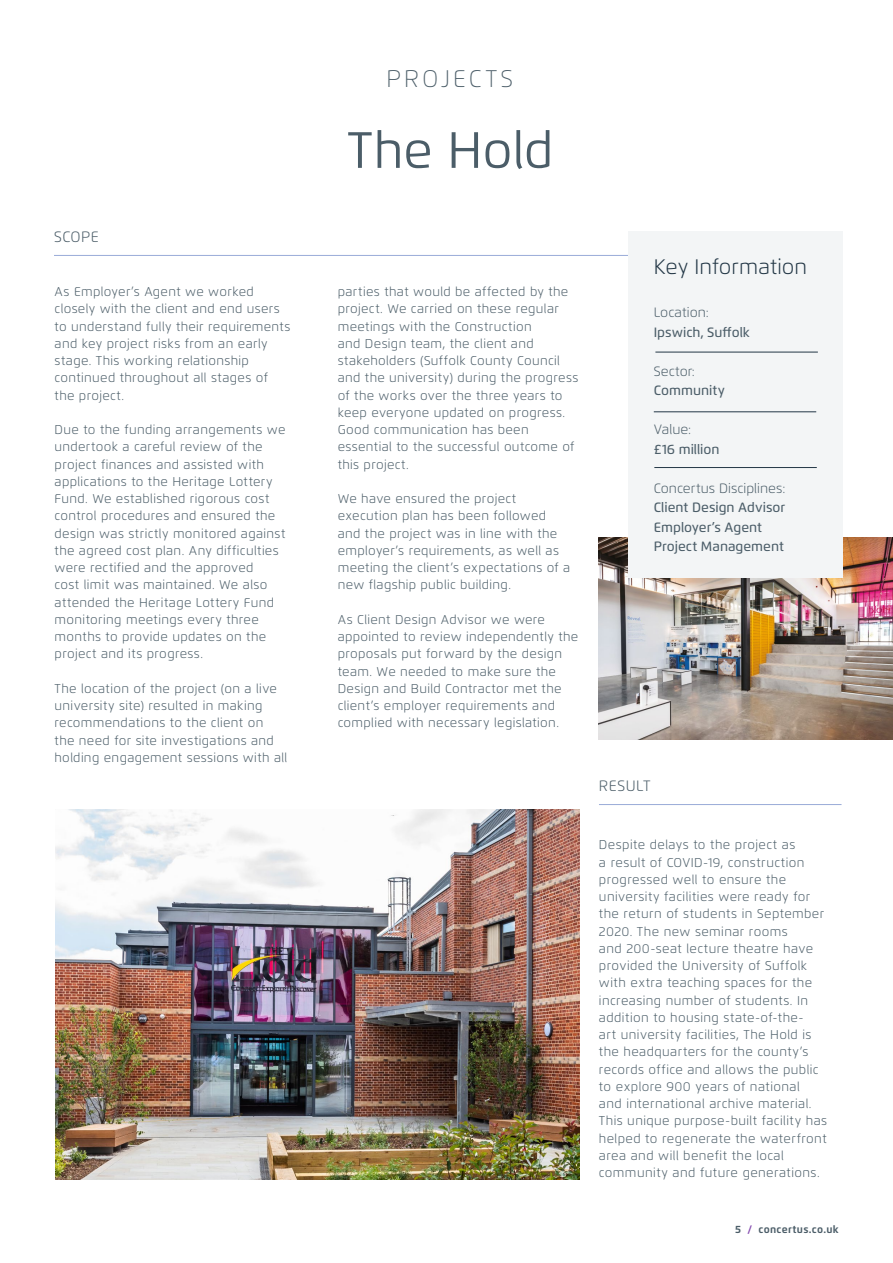
<style>
.page{position:relative;width:893px;height:1263px;background:#fff}
.page>*{position:absolute;margin:0;border:0;box-sizing:border-box;transform-origin:0 0}
.t1{font:51px "Flexo";color:#4b5d68}
.t2{font:100 24px "Flexo";letter-spacing:.13em;color:#4b5d68}
.t3{font:300 21px "Flexo";color:#233746}
.t4{font:300 15px "Flexo";letter-spacing:.03em;color:#4b5d68}
.t5{font:500 13.5px/19.5px "Flexo";color:#4b5d68}
.t6{font:300 13.5px "Flexo";color:#4b5d68}
.t7{font:300 12.75px/17.2px "Flexo";letter-spacing:.03em;color:#4b5d68}
.t8{font:700 10.5px "Flexo";letter-spacing:.03em;color:#4b5d68}
.s1{color:#8147ad}
</style>
<div class="page">
<img style="left:599px;top:538px;width:294px;height:201px">
<img style="left:55px;top:809px;width:524px;height:370px">
<hr style="left:599px;top:804px;width:242px;height:1px;background:#99abd8">
<hr style="left:54px;top:255px;width:784px;height:1px;background:#99abd8">
<div style="left:628px;top:231px;width:214px;height:347px;background:#f3f5f6"></div>
<hr style="left:654px;top:411px;width:162px;height:1px;background:#233746">
<hr style="left:655px;top:352px;width:163px;height:1px;background:#233746">
<hr style="left:654px;top:467px;width:163px;height:1px;background:#233746">
<p class="t4" style="left:54px;top:228px;width:46px">SCOPE</p>
<p class="t7" style="left:55px;top:283px;width:237px">As Employer’s Agent we worked closely with the client and end users to understand fully their requirements and key project risks from an early stage. This working relationship continued throughout all stages of the project.</p>
<p class="t7" style="left:55px;top:421px;width:232px">Due to the funding arrangements we undertook a careful review of the project finances and assisted with applications to the Heritage Lottery Fund. We established rigorous cost control procedures and ensured the design was strictly monitored against the agreed cost plan. Any difficulties were rectified and the approved<br>cost limit was maintained. We also attended the Heritage Lottery Fund monitoring meetings every three months to provide updates on the project and its progress.</p>
<p class="t7" style="left:55px;top:680px;width:234px">The location of the project (on a live university site) resulted in making recommendations to the client on<br>the need for site investigations and holding engagement sessions with all</p>
<h2 class="t2" style="left:386px;top:64px;width:128px">PROJECTS</h2>
<h1 class="t1" style="left:347px;top:119px;width:208px">The Hold</h1>
<p class="t7" style="left:338px;top:283px;width:242px">parties that would be affected by the project. We carried on these regular meetings with the Construction<br>and Design team, the client and stakeholders (Suffolk County Council and the university) during the progress of the works over the three years to keep everyone updated on progress.<br>Good communication has been essential to the successful outcome of this project.</p>
<p class="t7" style="left:338px;top:490px;width:234px">We have ensured the project execution plan has been followed and the project was in line with the employer’s requirements, as well as meeting the client’s expectations of a new flagship public building.</p>
<p class="t7" style="left:338px;top:611px;width:242px">As Client Design Advisor we were appointed to review independently the proposals put forward by the design team. We needed to make sure the Design and Build Contractor met the client’s employer requirements and complied with necessary legislation.</p>
<h3 class="t3" style="left:654px;top:254px;width:155px">Key Information</h3>
<p class="t6" style="left:654px;top:304px;width:57px">Location:</p>
<p class="t5" style="left:654px;top:322px;width:98px">Ipswich, Suffolk</p>
<p class="t6" style="left:654px;top:363px;width:43px">Sector:</p>
<p class="t5" style="left:654px;top:380px;width:73px">Community</p>
<p class="t6" style="left:654px;top:421px;width:39px">Value:</p>
<p class="t5" style="left:654px;top:439px;width:67px">£16 million</p>
<p class="t6" style="left:654px;top:480px;width:133px">Concertus Disciplines:</p>
<p class="t5" style="left:654px;top:497px;width:133px">Client Design Advisor<br>Employer’s Agent<br>Project Management</p>
<p class="t4" style="left:599px;top:777px;width:53px">RESULT</p>
<p class="t7" style="left:599px;top:836px;width:230px">Despite delays to the project as<br>a result of COVID-19, construction progressed well to ensure the university facilities were ready for the return of students in September 2020. The new seminar rooms<br>and 200-seat lecture theatre have provided the University of Suffolk with extra teaching spaces for the increasing number of students. In addition to housing state-of-the-<br>art university facilities, The Hold is the headquarters for the county’s records office and allows the public to explore 900 years of national<br>and international archive material.<br>This unique purpose-built facility has helped to regenerate the waterfront area and will benefit the local community and future generations.</p>
<p class="t8" style="left:735px;top:1223px;width:105px">5 <span class="s1">/</span> concertus.co.uk</p>
</div>
